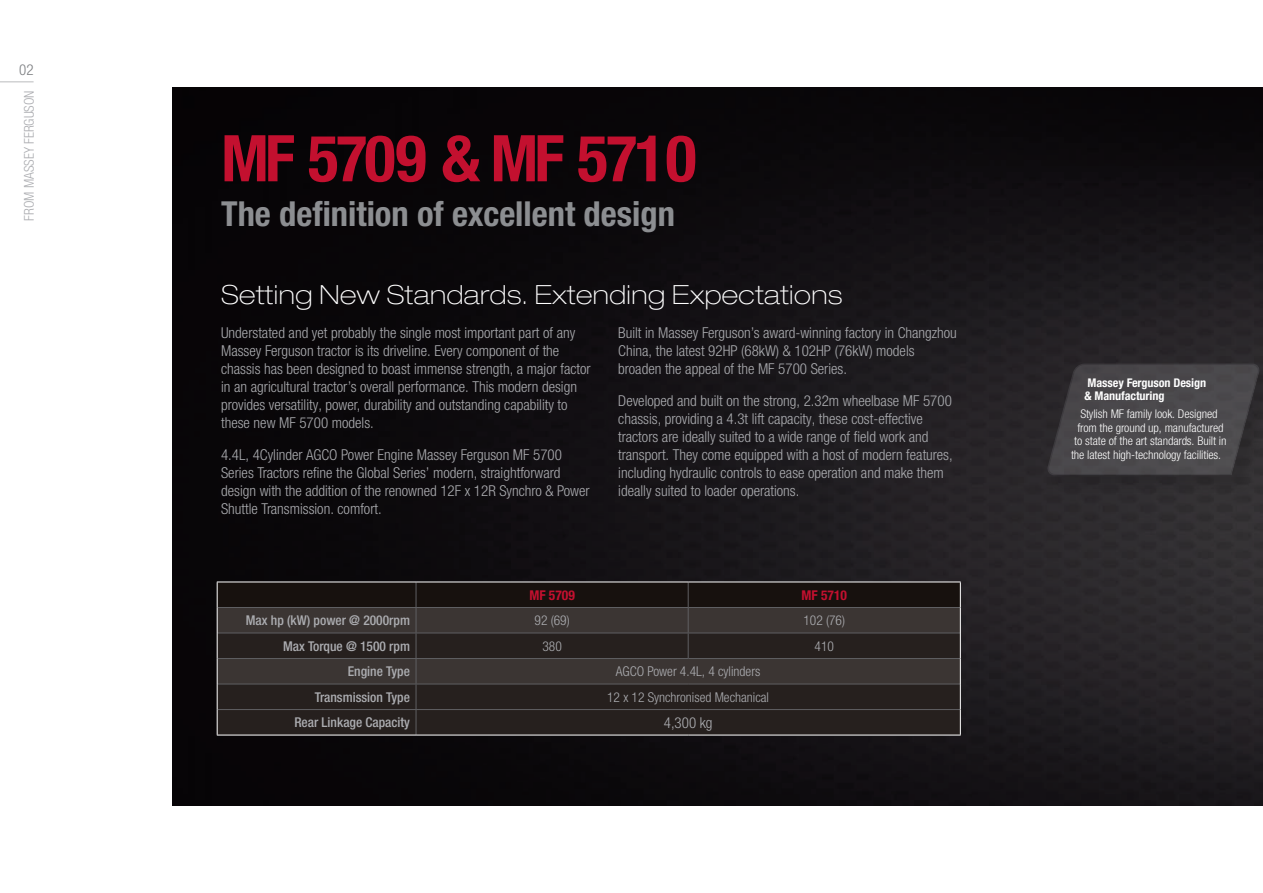
<style>
.page{position:relative;width:1263px;height:893px;background:#fff}
.page>*{position:absolute;margin:0;border:0;box-sizing:border-box;transform-origin:0 0}
.t1{font:700 condensed 64.5px "Helvetica Neue LTW1 G";letter-spacing:-.04em;color:#c3102f}
.t2{font:700 condensed 34.5px "Helvetica Neue LTW1 G";color:#8c8e91}
.t3{font:100 expanded 26.4px "Helvetica Neue LTW1 G";letter-spacing:.02em;color:#fff}
.t4{font:300 condensed 15px/18px "Helvetica Neue LTW1 G";color:#abacb0}
.t5{font:300 condensed 15px "Helvetica Neue LTW1 G";color:#acadb1}
.t6{font:300 condensed 15px "Helvetica Neue LTW1 G";color:#7d7f82}
.t7{font:500 condensed 13.5px "Helvetica Neue LTW1 G";color:#acadb1}
.t8{font:300 condensed 13.5px "Helvetica Neue LTW1 G";color:#acadb1}
.t9{font:300 condensed 13.5px "Helvetica Neue LTW1 G";color:#abacb0}
.t10{font:700 condensed 13.5px "Helvetica Neue LTW1 G";color:#c3102f}
.t11{font:300 condensed 12px "Helvetica Neue LTW1 G";color:#fff}
.t12{font:700 condensed 12px "Helvetica Neue LTW1 G";color:#fff}
</style>
<div class="page">
<img style="left:173px;top:87px;width:1090px;height:719px">
<div style="left:1050px;top:366px;width:213px;height:128px;background:#2c2a2d"></div>
<svg style="left:1044px;top:363px;width:218px;height:113px;background:#454346"></svg>
<hr style="left:0;top:81px;width:34px;height:1px;background:#babbbe">
<hr style="left:217px;top:735px;width:199px;height:1px;background:#fff">
<hr style="left:416px;top:735px;width:272px;height:1px;background:#fff">
<hr style="left:688px;top:735px;width:273px;height:1px;background:#fff">
<svg style="left:217px;top:582px;width:744px;height:153px;background:#2e2826"></svg>
<p class="t6" style="left:19px;top:61px;width:16px">02</p>
<p class="t9" style="left:21px;top:221px;width:132px;rotate:-90deg">FROM MASSEY FERGUSON</p>
<p class="t1" style="left:221px;top:120px;width:477px">MF 5709 &amp; MF 5710</p>
<p class="t2" style="left:221px;top:194px;width:455px">The definition of excellent design</p>
<p class="t3" style="left:221px;top:278px;width:623px">Setting New Standards. Extending Expectations</p>
<p class="t4" style="left:221px;top:323px;width:371px">Understated and yet probably the single most important part of any Massey Ferguson tractor is its driveline. Every component of the chassis has been designed to boast immense strength, a major factor in an agricultural tractor’s overall performance. This modern design provides versatility, power, durability and outstanding capability to these new MF 5700 models.</p>
<p class="t4" style="left:221px;top:445px;width:370px">4.4L, 4Cylinder AGCO Power Engine Massey Ferguson MF 5700<br>Series Tractors refine the Global Series’ modern, straightforward design with the addition of the renowned 12F x 12R Synchro &amp; Power Shuttle Transmission. comfort.</p>
<p class="t4" style="left:618px;top:323px;width:340px">Built in Massey Ferguson’s award-winning factory in Changzhou<br>China, the latest 92HP (68kW) &amp; 102HP (76kW) models broaden the appeal of the MF 5700 Series.</p>
<p class="t4" style="left:618px;top:391px;width:336px">Developed and built on the strong, 2.32m wheelbase MF 5700 chassis, providing a 4.3t lift capacity, these cost-effective tractors are ideally suited to a wide range of field work and transport. They come equipped with a host of modern features, including hydraulic controls to ease operation and make them ideally suited to loader operations.</p>
<p class="t10" style="left:529px;top:587px;width:47px">MF 5709</p>
<p class="t10" style="left:801px;top:587px;width:47px">MF 5710</p>
<p class="t7" style="left:246px;top:612px;width:166px">Max hp (kW) power @ 2000rpm</p>
<p class="t8" style="left:534px;top:612px;width:37px">92 (69)</p>
<p class="t8" style="left:803px;top:612px;width:43px">102 (76)</p>
<p class="t7" style="left:283px;top:638px;width:128px">Max Torque @ 1500 rpm</p>
<p class="t8" style="left:542px;top:638px;width:21px">380</p>
<p class="t8" style="left:814px;top:638px;width:21px">410</p>
<p class="t7" style="left:348px;top:663px;width:64px">Engine Type</p>
<p class="t8" style="left:616px;top:663px;width:146px">AGCO Power 4.4L, 4 cylinders</p>
<p class="t7" style="left:315px;top:689px;width:97px">Transmission Type</p>
<p class="t8" style="left:607px;top:689px;width:163px">12 x 12 Synchronised Mechanical</p>
<p class="t7" style="left:294px;top:714px;width:117px">Rear Linkage Capacity</p>
<p class="t5" style="left:664px;top:714px;width:50px">4,300 kg</p>
<p class="t12" style="left:1088px;top:375px;width:120px">Massey Ferguson Design</p>
<p class="t12" style="left:1084px;top:389px;width:82px">&amp; Manufacturing</p>
<p class="t11" style="left:1080px;top:407px;width:139px">Stylish MF family look. Designed</p>
<p class="t11" style="left:1077px;top:420px;width:148px">from the ground up, manufactured</p>
<p class="t11" style="left:1074px;top:434px;width:154px">to state of the art standards. Built in</p>
<p class="t11" style="left:1071px;top:447px;width:152px">the latest high-technology facilities.</p>
</div>
